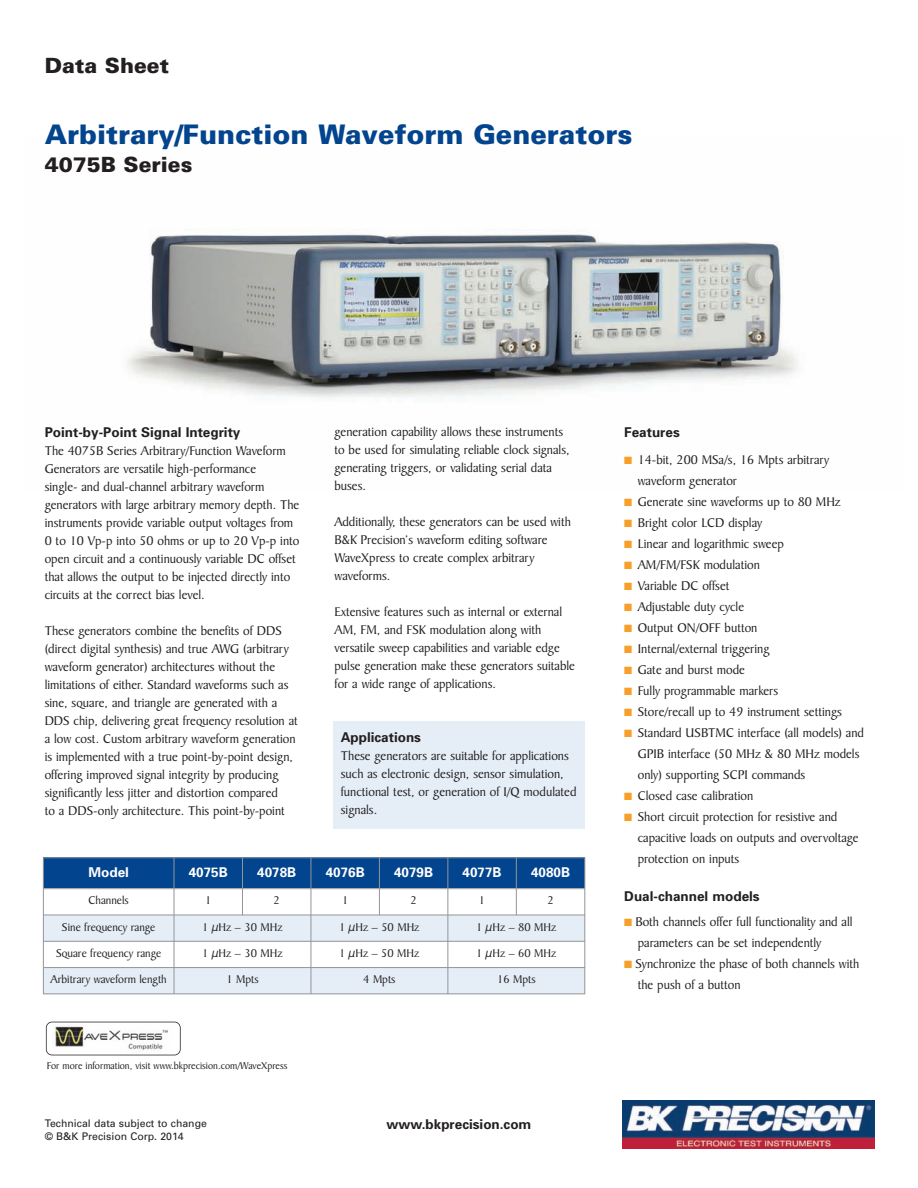
<style>
.page{position:relative;width:918px;height:1188px;background:#fff}
.page>*{position:absolute;margin:0;border:0;box-sizing:border-box;transform-origin:0 0}
.t1{font:900 27px "Univers";color:#02448d}
.t2{font:900 21px "Univers";color:#231f20}
.t3{font:13.5px/18px "Baker Signet BT";color:#231f20}
.t4{font:700 13.5px "Univers";color:#231f20}
.t5{font:700 13.5px "Univers";color:#fff}
.t6{font:12px "Baker Signet BT";color:#231f20}
.t7{font:10.5px "Baker Signet BT";color:#231f20}
.t8{font:10.5px "Univers";color:#231f20}
.s1{color:#f89f29}
</style>
<div class="page">
<div style="left:333px;top:721px;width:252px;height:108px;background:#e5eef7"></div>
<img style="left:126px;top:231px;width:672px;height:167px">
<img style="left:623px;top:1101px;width:252px;height:48px">
<div style="left:43px;top:858px;width:131px;height:31px;background:#02448d"></div>
<div style="left:174px;top:858px;width:68px;height:31px;background:#02448d"></div>
<div style="left:242px;top:858px;width:69px;height:31px;background:#02448d"></div>
<div style="left:311px;top:858px;width:68px;height:31px;background:#02448d"></div>
<div style="left:379px;top:858px;width:69px;height:31px;background:#02448d"></div>
<div style="left:448px;top:858px;width:68px;height:31px;background:#02448d"></div>
<div style="left:516px;top:858px;width:69px;height:31px;background:#02448d"></div>
<div style="left:43px;top:915px;width:131px;height:26px;background:#e5eef7"></div>
<div style="left:174px;top:915px;width:137px;height:26px;background:#e5eef7"></div>
<div style="left:311px;top:915px;width:137px;height:26px;background:#e5eef7"></div>
<div style="left:448px;top:915px;width:137px;height:26px;background:#e5eef7"></div>
<div style="left:43px;top:968px;width:131px;height:26px;background:#e5eef7"></div>
<div style="left:174px;top:968px;width:137px;height:26px;background:#e5eef7"></div>
<div style="left:311px;top:968px;width:137px;height:26px;background:#e5eef7"></div>
<div style="left:448px;top:968px;width:137px;height:26px;background:#e5eef7"></div>
<hr style="left:43px;top:858px;width:1px;height:136px;background:#939598">
<hr style="left:174px;top:858px;width:1px;height:136px;background:#939598">
<hr style="left:242px;top:858px;width:1px;height:57px;background:#939598">
<hr style="left:311px;top:858px;width:1px;height:136px;background:#939598">
<hr style="left:379px;top:858px;width:1px;height:57px;background:#939598">
<hr style="left:448px;top:858px;width:1px;height:136px;background:#939598">
<hr style="left:516px;top:858px;width:1px;height:57px;background:#939598">
<hr style="left:585px;top:858px;width:1px;height:136px;background:#939598">
<hr style="left:43px;top:858px;width:542px;height:1px;background:#939598">
<hr style="left:43px;top:888px;width:542px;height:1px;background:#939598">
<hr style="left:43px;top:915px;width:542px;height:1px;background:#939598">
<hr style="left:43px;top:941px;width:542px;height:1px;background:#939598">
<hr style="left:43px;top:967px;width:542px;height:1px;background:#939598">
<hr style="left:43px;top:994px;width:542px;height:1px;background:#939598">
<div style="left:46px;top:1022px;width:135px;height:33px;border:2px solid #231f20;border-radius:6px"></div>
<img style="left:53px;top:1024px;width:119px;height:29px">
<h2 class="t2" style="left:45px;top:57px;width:126px">Data Sheet</h2>
<h1 class="t1" style="left:45px;top:125px;width:589px">Arbitrary/Function Waveform Generators</h1>
<h2 class="t2" style="left:45px;top:157px;width:149px">4075B Series</h2>
<p class="t4" style="left:45px;top:427px;width:197px">Point-by-Point Signal Integrity</p>
<p class="t3" style="left:45px;top:443px;width:256px">The 4075B Series Arbitrary/Function Waveform Generators are versatile high-performance<br>single- and dual-channel arbitrary waveform generators with large arbitrary memory depth. The instruments provide variable output voltages from 0 to 10 Vp-p into 50 ohms or up to 20 Vp-p into open circuit and a continuously variable DC offset that allows the output to be injected directly into circuits at the correct bias level.</p>
<p class="t3" style="left:45px;top:623px;width:255px">These generators combine the benefits of DDS (direct digital synthesis) and true AWG (arbitrary waveform generator) architectures without the limitations of either. Standard waveforms such as sine, square, and triangle are generated with a DDS chip, delivering great frequency resolution at a low cost. Custom arbitrary waveform generation is implemented with a true point-by-point design, offering improved signal integrity by producing significantly less jitter and distortion compared<br>to a DDS-only architecture. This point-by-point</p>
<p class="t3" style="left:335px;top:425px;width:237px">generation capability allows these instruments to be used for simulating reliable clock signals, generating triggers, or validating serial data buses.</p>
<p class="t3" style="left:335px;top:515px;width:238px">Additionally, these generators can be used with B&amp;K Precision’s waveform editing software WaveXpress to create complex arbitrary waveforms.</p>
<p class="t3" style="left:335px;top:605px;width:242px">Extensive features such as internal or external AM, FM, and FSK modulation along with versatile sweep capabilities and variable edge pulse generation make these generators suitable for a wide range of applications.</p>
<p class="t4" style="left:341px;top:733px;width:82px">Applications</p>
<p class="t3" style="left:341px;top:749px;width:237px">These generators are suitable for applications such as electronic design, sensor simulation, functional test, or generation of I/Q modulated signals.</p>
<p class="t5" style="left:88px;top:867px;width:42px">Model</p>
<p class="t5" style="left:189px;top:867px;width:41px">4075B</p>
<p class="t5" style="left:257px;top:867px;width:41px">4078B</p>
<p class="t5" style="left:326px;top:867px;width:41px">4076B</p>
<p class="t5" style="left:394px;top:867px;width:41px">4079B</p>
<p class="t5" style="left:463px;top:867px;width:41px">4077B</p>
<p class="t5" style="left:531px;top:867px;width:41px">4080B</p>
<p class="t6" style="left:89px;top:896px;width:42px">Channels</p>
<p class="t6" style="left:205px;top:896px;width:8px">1</p>
<p class="t6" style="left:274px;top:896px;width:8px">2</p>
<p class="t6" style="left:342px;top:896px;width:8px">1</p>
<p class="t6" style="left:411px;top:896px;width:8px">2</p>
<p class="t6" style="left:479px;top:896px;width:8px">1</p>
<p class="t6" style="left:547px;top:896px;width:8px">2</p>
<p class="t6" style="left:62px;top:922px;width:95px">Sine frequency range</p>
<p class="t6" style="left:202px;top:922px;width:82px">1 µHz – 30 MHz</p>
<p class="t6" style="left:339px;top:922px;width:82px">1 µHz – 50 MHz</p>
<p class="t6" style="left:476px;top:922px;width:82px">1 µHz – 80 MHz</p>
<p class="t6" style="left:56px;top:949px;width:107px">Square frequency range</p>
<p class="t6" style="left:202px;top:949px;width:82px">1 µHz – 30 MHz</p>
<p class="t6" style="left:339px;top:949px;width:82px">1 µHz – 50 MHz</p>
<p class="t6" style="left:476px;top:949px;width:82px">1 µHz – 60 MHz</p>
<p class="t6" style="left:51px;top:975px;width:118px">Arbitrary waveform length</p>
<p class="t6" style="left:226px;top:975px;width:34px">1 Mpts</p>
<p class="t6" style="left:363px;top:975px;width:34px">4 Mpts</p>
<p class="t6" style="left:497px;top:975px;width:40px">16 Mpts</p>
<p class="t7" style="left:47px;top:1062px;width:242px">For more information, visit www.bkprecision.com/WaveXpress</p>
<p class="t8" style="left:45px;top:1120px;width:164px">Technical data subject to change</p>
<p class="t4" style="left:387px;top:1119px;width:146px">www.bkprecision.com</p>
<p class="t8" style="left:45px;top:1132px;width:141px">© B&amp;K Precision Corp. 2014</p>
<p class="t4" style="left:624px;top:427px;width:57px">Features</p>
<p class="t3" style="left:638px;top:451px;width:193px;line-height:21px;text-indent:-14px"><span class="s1">■</span> 14-bit, 200 MSa/s, 16 Mpts arbitrary waveform generator</p>
<p class="t3" style="left:624px;top:494px;width:218px"><span class="s1">■</span> Generate sine waveforms up to 80 MHz</p>
<p class="t3" style="left:624px;top:515px;width:139px"><span class="s1">■</span> Bright color LCD display</p>
<p class="t3" style="left:624px;top:536px;width:161px"><span class="s1">■</span> Linear and logarithmic sweep</p>
<p class="t3" style="left:624px;top:557px;width:137px"><span class="s1">■</span> AM/FM/FSK modulation</p>
<p class="t3" style="left:624px;top:578px;width:107px"><span class="s1">■</span> Variable DC offset</p>
<p class="t3" style="left:624px;top:599px;width:121px"><span class="s1">■</span> Adjustable duty cycle</p>
<p class="t3" style="left:624px;top:620px;width:135px"><span class="s1">■</span> Output ON/OFF button</p>
<p class="t3" style="left:624px;top:641px;width:147px"><span class="s1">■</span> Internal/external triggering</p>
<p class="t3" style="left:624px;top:662px;width:122px"><span class="s1">■</span> Gate and burst mode</p>
<p class="t3" style="left:624px;top:683px;width:155px"><span class="s1">■</span> Fully programmable markers</p>
<p class="t3" style="left:624px;top:704px;width:219px"><span class="s1">■</span> Store/recall up to 49 instrument settings</p>
<p class="t3" style="left:638px;top:724px;width:228px;line-height:21px;text-indent:-14px"><span class="s1">■</span> Standard USBTMC interface (all models) and<br>GPIB interface (50 MHz &amp; 80 MHz models only) supporting SCPI commands</p>
<p class="t3" style="left:624px;top:788px;width:130px"><span class="s1">■</span> Closed case calibration</p>
<p class="t3" style="left:638px;top:808px;width:222px;line-height:21px;text-indent:-14px"><span class="s1">■</span> Short circuit protection for resistive and capacitive loads on outputs and overvoltage protection on inputs</p>
<p class="t4" style="left:624px;top:891px;width:137px">Dual-channel models</p>
<p class="t3" style="left:638px;top:913px;width:216px;line-height:21px;text-indent:-13px"><span class="s1">■</span> Both channels offer full functionality and all parameters can be set independently</p>
<p class="t3" style="left:638px;top:955px;width:223px;line-height:21px;text-indent:-13px"><span class="s1">■</span> Synchronize the phase of both channels with the push of a button</p>
</div>
